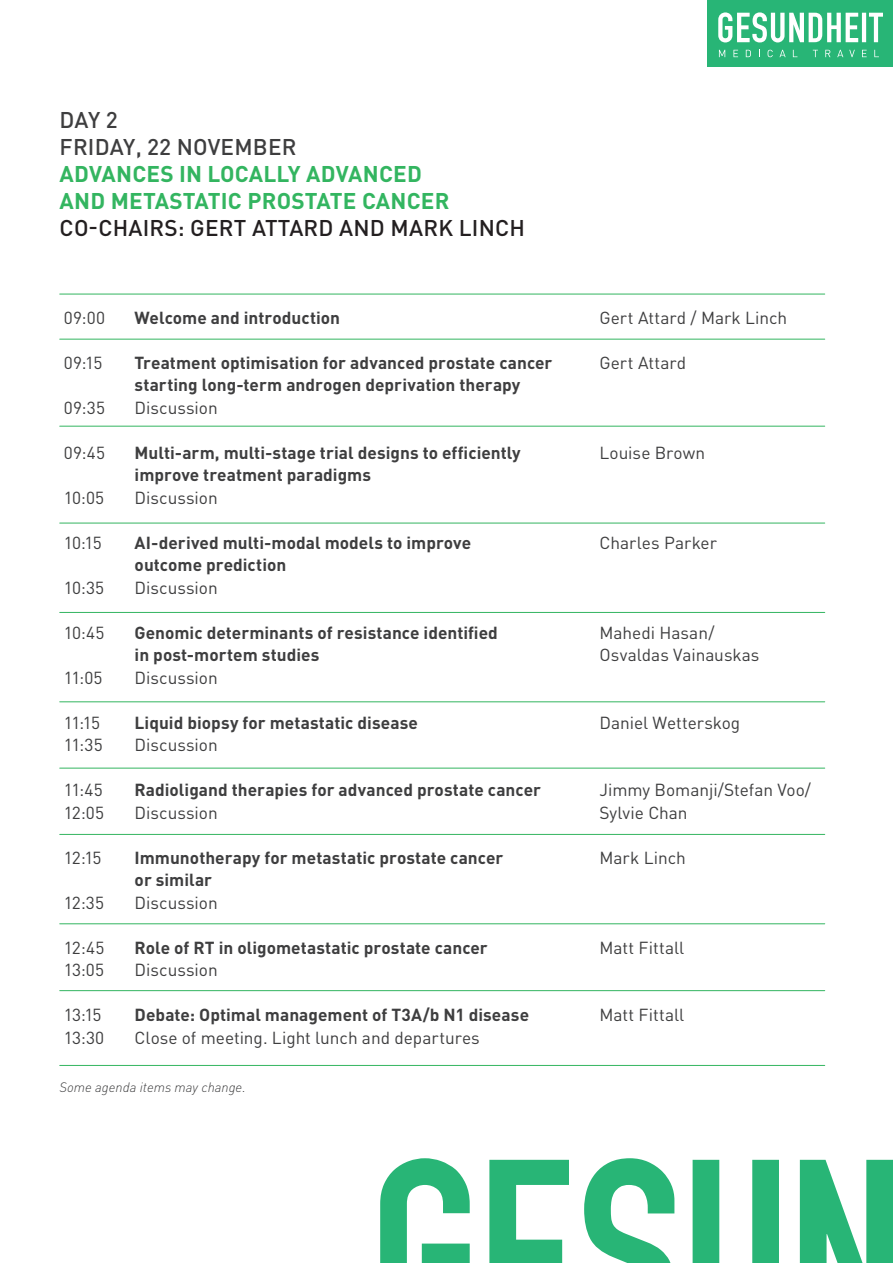
<style>
.page{position:relative;width:893px;height:1263px;background:#fff}
.page>*{position:absolute;margin:0;border:0;box-sizing:border-box;transform-origin:0 0}
.t1{font:700 22.5px/27px "DINOT";letter-spacing:.01em;color:#33b560}
.t2{font:500 22.5px "DINOT";letter-spacing:.01em;color:#231f20}
.t3{font:500 22.5px/27px "DINOT";letter-spacing:.01em;color:#3e3e3f}
.t4{font:700 17.25px/22.5px "DINOT";color:#3e3e3f}
.t5{font:17.25px/22.5px "DINOT";color:#3e3e3f}
.t6{font:italic 300 13.5px "DINOT";color:#3e3e3f}
</style>
<div class="page">
<svg style="left:380px;top:1158px;width:513px;height:105px;fill:#28b576"></svg>
<hr style="left:60px;top:294px;width:765px;height:1px;background:#33b560">
<hr style="left:60px;top:339px;width:765px;height:1px;background:#33b560">
<hr style="left:60px;top:426px;width:765px;height:1px;background:#33b560">
<hr style="left:60px;top:1065px;width:765px;height:1px;background:#33b560">
<hr style="left:60px;top:523px;width:765px;height:1px;background:#33b560">
<hr style="left:60px;top:768px;width:765px;height:1px;background:#33b560">
<hr style="left:60px;top:834px;width:765px;height:1px;background:#33b560">
<hr style="left:60px;top:612px;width:765px;height:1px;background:#33b560">
<hr style="left:60px;top:701px;width:765px;height:1px;background:#33b560">
<hr style="left:60px;top:990px;width:765px;height:1px;background:#33b560">
<hr style="left:60px;top:923px;width:765px;height:1px;background:#33b560">
<div style="left:707px;top:0;width:186px;height:67px;background:#28b576"></div>
<svg style="left:718px;top:12px;width:165px;height:30px"></svg>
<svg style="left:719px;top:50px;width:6px;height:7px"></svg>
<svg style="left:733px;top:50px;width:5px;height:7px"></svg>
<svg style="left:746px;top:50px;width:5px;height:7px"></svg>
<svg style="left:768px;top:50px;width:5px;height:7px"></svg>
<svg style="left:779px;top:50px;width:7px;height:7px"></svg>
<svg style="left:825px;top:50px;width:5px;height:7px"></svg>
<svg style="left:837px;top:50px;width:6px;height:7px"></svg>
<svg style="left:849px;top:50px;width:6px;height:7px"></svg>
<svg style="left:862px;top:50px;width:5px;height:7px"></svg>
<svg style="left:874px;top:50px;width:5px;height:7px"></svg>
<h1 class="t3" style="left:60px;top:105px;width:238px">DAY 2<br>FRIDAY, 22 NOVEMBER</h1>
<h1 class="t1" style="left:60px;top:159px;width:391px">ADVANCES IN LOCALLY ADVANCED<br>AND METASTATIC PROSTATE CANCER</h1>
<h1 class="t2" style="left:60px;top:212px;width:467px">CO-CHAIRS: GERT ATTARD AND MARK LINCH</h1>
<p class="t5" style="left:64px;top:305px;width:43px">09:00</p>
<p class="t5" style="left:64px;top:350px;width:40px">09:15</p>
<p class="t5" style="left:64px;top:395px;width:43px">09:35</p>
<p class="t5" style="left:64px;top:440px;width:43px">09:45</p>
<p class="t5" style="left:64px;top:485px;width:42px">10:05</p>
<p class="t5" style="left:64px;top:530px;width:39px">10:15</p>
<p class="t5" style="left:64px;top:575px;width:42px">10:35</p>
<p class="t5" style="left:64px;top:620px;width:42px">10:45</p>
<p class="t5" style="left:64px;top:665px;width:40px">11:05</p>
<p class="t5" style="left:64px;top:710px;width:40px">11:15<br>11:35</p>
<p class="t5" style="left:64px;top:778px;width:42px">11:45<br>12:05</p>
<p class="t5" style="left:64px;top:845px;width:39px">12:15</p>
<p class="t5" style="left:64px;top:890px;width:42px">12:35</p>
<p class="t5" style="left:64px;top:935px;width:42px">12:45<br>13:05</p>
<p class="t5" style="left:64px;top:1003px;width:42px">13:15<br>13:30</p>
<p class="t4" style="left:135px;top:305px;width:207px">Welcome and introduction</p>
<p class="t4" style="left:135px;top:350px;width:419px">Treatment optimisation for advanced prostate cancer starting long-term androgen deprivation therapy</p>
<p class="t5" style="left:135px;top:395px;width:85px">Discussion</p>
<p class="t4" style="left:135px;top:440px;width:388px">Multi-arm, multi-stage trial designs to efficiently improve treatment paradigms</p>
<p class="t5" style="left:135px;top:485px;width:85px">Discussion</p>
<p class="t4" style="left:135px;top:530px;width:338px">AI-derived multi-modal models to improve outcome prediction</p>
<p class="t5" style="left:135px;top:575px;width:85px">Discussion</p>
<p class="t4" style="left:135px;top:620px;width:365px">Genomic determinants of resistance identified in post-mortem studies</p>
<p class="t5" style="left:135px;top:665px;width:85px">Discussion</p>
<p class="t4" style="left:135px;top:710px;width:285px">Liquid biopsy for metastatic disease</p>
<p class="t5" style="left:135px;top:733px;width:85px">Discussion</p>
<p class="t4" style="left:135px;top:778px;width:408px">Radioligand therapies for advanced prostate cancer</p>
<p class="t5" style="left:135px;top:800px;width:85px">Discussion</p>
<p class="t4" style="left:135px;top:845px;width:370px">Immunotherapy for metastatic prostate cancer or similar</p>
<p class="t5" style="left:135px;top:890px;width:85px">Discussion</p>
<p class="t4" style="left:135px;top:935px;width:355px">Role of RT in oligometastatic prostate cancer</p>
<p class="t5" style="left:135px;top:958px;width:85px">Discussion</p>
<p class="t4" style="left:135px;top:1003px;width:396px">Debate: Optimal management of T3A/b N1 disease</p>
<p class="t5" style="left:135px;top:1025px;width:347px">Close of meeting. Light lunch and departures</p>
<p class="t6" style="left:60px;top:1078px;width:188px">Some agenda items may change.</p>
<p class="t5" style="left:600px;top:305px;width:189px">Gert Attard / Mark Linch</p>
<p class="t5" style="left:600px;top:350px;width:88px">Gert Attard</p>
<p class="t5" style="left:600px;top:440px;width:107px">Louise Brown</p>
<p class="t5" style="left:600px;top:530px;width:119px">Charles Parker</p>
<p class="t5" style="left:600px;top:620px;width:161px">Mahedi Hasan/<br>Osvaldas Vainauskas</p>
<p class="t5" style="left:600px;top:710px;width:142px">Daniel Wetterskog</p>
<p class="t5" style="left:600px;top:778px;width:213px">Jimmy Bomanji/Stefan Voo/<br>Sylvie Chan</p>
<p class="t5" style="left:600px;top:845px;width:88px">Mark Linch</p>
<p class="t5" style="left:600px;top:935px;width:86px">Matt Fittall</p>
<p class="t5" style="left:600px;top:1003px;width:86px">Matt Fittall</p>
</div>
